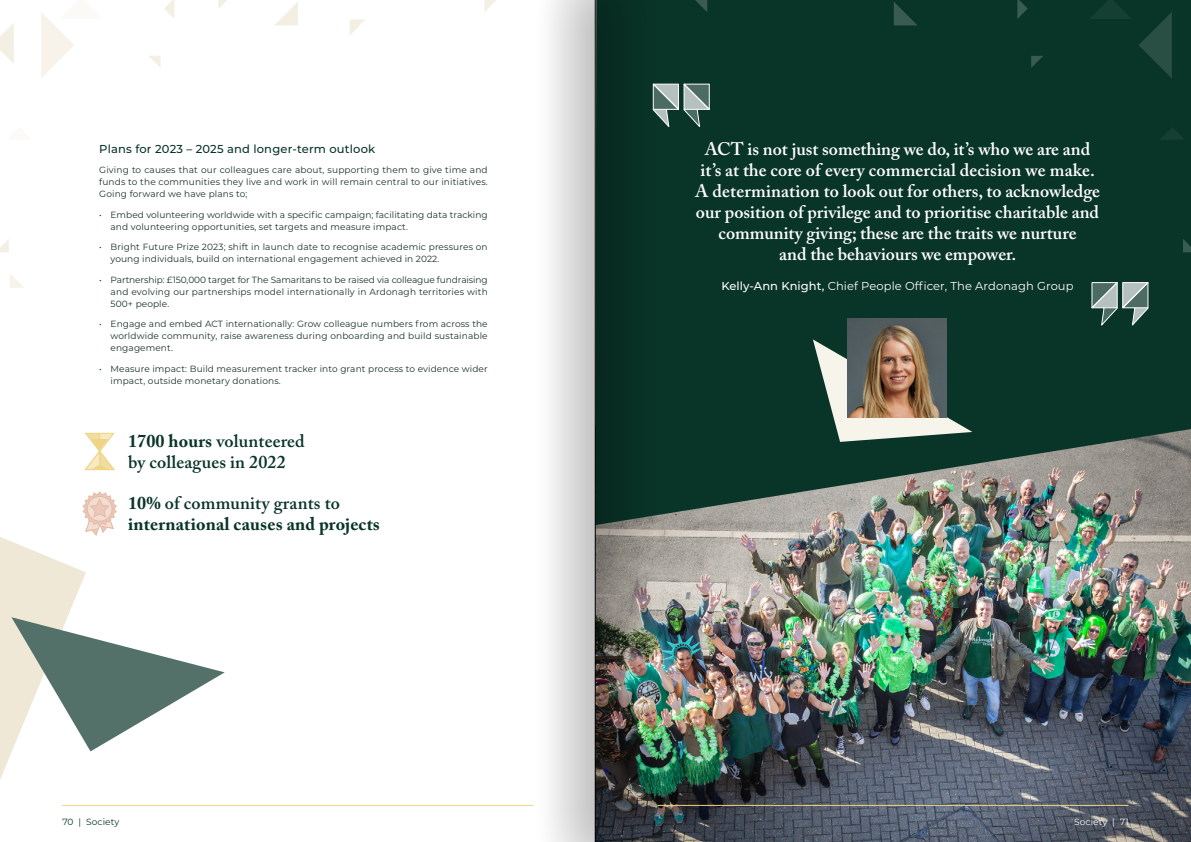
<style>
.page{position:relative;width:1191px;height:842px;background:#fff}
.page>*{position:absolute;margin:0;border:0;box-sizing:border-box;transform-origin:0 0}
.t1{font:600 18px/21px "Adobe Caslon Pro";color:#fff;text-align:center}
.t2{font:700 18px/21px "Adobe Caslon Pro";letter-spacing:.01em;color:#093428}
.t3{font:600 18px/21px "Adobe Caslon Pro";letter-spacing:.01em;color:#093428}
.t4{font:11.5px "Montserrat";letter-spacing:.01em;color:#fff}
.t5{font:500 11.5px "Montserrat";letter-spacing:.015em;color:#093428}
.t6{font:9px/12px "Montserrat";letter-spacing:.01em;color:#183028;text-align:justify}
.t7{font:9px "Montserrat";letter-spacing:.01em;color:#093428}
.t8{font:9px "Montserrat";letter-spacing:.01em;color:#fff}
.s1{font-weight:700}
.s2{font-weight:600}
.s3{font-weight:500}
</style>
<div class="page">
<hr style="left:62px;top:805px;width:471px;height:1px;background:#eed484">
<img style="left:657px;top:525px;width:534px;height:317px">
<svg style="left:0;top:239px;width:9px;height:13px"></svg>
<svg style="left:10px;top:274px;width:14px;height:14px"></svg>
<svg style="left:275px;top:2px;width:23px;height:23px"></svg>
<svg style="left:41px;top:12px;width:33px;height:66px"></svg>
<svg style="left:349px;top:19px;width:16px;height:16px"></svg>
<svg style="left:149px;top:56px;width:11px;height:11px"></svg>
<svg style="left:0;top:23px;width:14px;height:41px"></svg>
<svg style="left:484px;top:0;width:12px;height:12px"></svg>
<svg style="left:218px;top:0;width:9px;height:9px"></svg>
<svg style="left:164px;top:0;width:10px;height:18px"></svg>
<svg style="left:657px;top:0;width:534px;height:525px;background:#183e33"></svg>
<svg style="left:1183px;top:239px;width:8px;height:13px"></svg>
<svg style="left:893px;top:2px;width:24px;height:23px"></svg>
<svg style="left:1159px;top:127px;width:25px;height:13px"></svg>
<svg style="left:1089px;top:0;width:42px;height:19px"></svg>
<svg style="left:1138px;top:12px;width:33px;height:67px;background:#184035"></svg>
<svg style="left:1031px;top:56px;width:12px;height:12px"></svg>
<svg style="left:692px;top:0;width:15px;height:12px"></svg>
<svg style="left:1017px;top:0;width:10px;height:19px"></svg>
<hr style="left:658px;top:805px;width:470px;height:1px;background:#eed484">
<svg style="left:1090px;top:280px;width:60px;height:48px;background:#5d7971"></svg>
<svg style="left:657px;top:82px;width:53px;height:48px;background:#617c75"></svg>
<svg style="left:813px;top:339px;width:159px;height:103px;background:#778d82"></svg>
<img style="left:847px;top:318px;width:100px;height:100px">
<svg style="left:84px;top:432px;width:31px;height:39px"></svg>
<svg style="left:0;top:491px;width:225px;height:288px"></svg>
<div style="left:533px;top:0;width:124px;height:842px;background:#000;opacity:.6"></div>
<hr style="left:595px;top:0;width:1px;height:842px;background:#000">
<p class="t5" style="left:99px;top:141px;width:277px">Plans for 2023 – 2025 and longer-term outlook</p>
<p class="t6" style="left:99px;top:164px;width:390px">Giving to causes that our colleagues care about, supporting them to give time and funds to the communities they live and work in will remain central to our initiatives.<br>Going forward we have plans to;</p>
<p class="t6" style="left:111px;top:208px;width:378px;text-indent:-11px">• Embed volunteering worldwide with a specific campaign; facilitating data tracking and volunteering opportunities, set targets and measure impact.</p>
<p class="t6" style="left:111px;top:241px;width:379px;text-indent:-11px">• Bright Future Prize 2023; shift in launch date to recognise academic pressures on young individuals, build on international engagement achieved in 2022.</p>
<p class="t6" style="left:111px;top:273px;width:379px;text-indent:-11px">• Partnership: £150,000 target for The Samaritans to be raised via colleague fundraising and evolving our partnerships model internationally in Ardonagh territories with 500+ people.</p>
<p class="t6" style="left:111px;top:318px;width:379px;text-indent:-11px">• Engage and embed ACT internationally: Grow colleague numbers from across the worldwide community, raise awareness during onboarding and build sustainable engagement.</p>
<p class="t6" style="left:111px;top:362px;width:379px;text-indent:-11px">• Measure impact: Build measurement tracker into grant process to evidence wider impact, outside monetary donations.</p>
<h1 class="t3" style="left:128px;top:430px;width:178px"><span class="s1">1700 hours</span> volunteered by colleagues in 2022</h1>
<h1 class="t2" style="left:128px;top:492px;width:253px">10% <span class="s2">of community grants to </span>international causes and projects</h1>
<p class="t1" style="left:695px;top:138px;width:406px">ACT is not just something we do, it’s who we are and it’s at the core of every commercial decision we make.<br>A determination to look out for others, to acknowledge our position of privilege and to prioritise charitable and community giving; these are the traits we nurture<br>and the behaviours we empower.</p>
<p class="t4" style="left:721px;top:278px;width:354px"><span class="s3">Kelly-Ann Knight,</span> Chief People Officer, The Ardonagh Group</p>
<p class="t7" style="left:62px;top:816px;width:58px">70 | Society</p>
<p class="t8" style="left:1074px;top:816px;width:56px">Society | 71</p>
</div>
